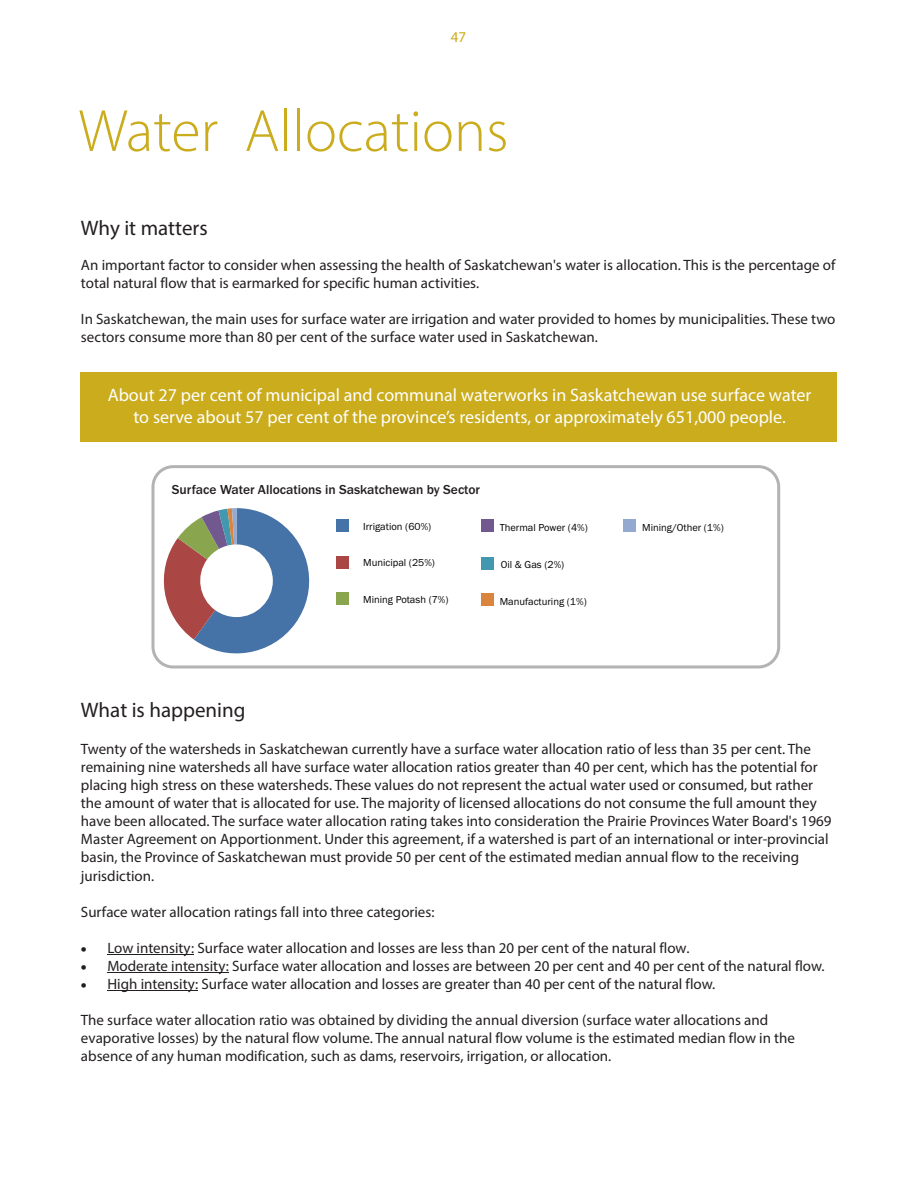
<style>
.page{position:relative;width:918px;height:1188px;background:#fff}
.page>*{position:absolute;margin:0;border:0;box-sizing:border-box;transform-origin:0 0}
.t1{font:300 60px "Myriad Pro";color:#caac1c}
.t2{font:21px "Myriad Pro";color:#231f20}
.t3{font:18px/21.6px "Myriad Pro";color:#fff;text-align:center}
.t4{font:15px/18px "Myriad Pro";color:#231f20}
.t5{font:15px "Myriad Pro";color:#caac1c}
.t6{font:500 13.5px "Franklin Gothic";color:#231f20}
.t7{font:10.5px "Franklin Gothic";color:#000}
</style>
<div class="page">
<div style="left:81px;top:372px;width:756px;height:69px;background:#caac1c"></div>
<div style="left:151px;top:465px;width:629px;height:203px;border:3px solid #b3b3b3;border-radius:20px"></div>
<div style="left:336px;top:520px;width:12px;height:12px;background:#4572a7"></div>
<div style="left:336px;top:557px;width:12px;height:12px;background:#aa4643"></div>
<div style="left:336px;top:593px;width:12px;height:12px;background:#89a54e"></div>
<div style="left:481px;top:520px;width:12px;height:12px;background:#71588f"></div>
<div style="left:481px;top:557px;width:12px;height:12px;background:#4198af"></div>
<div style="left:481px;top:593px;width:12px;height:12px;background:#db843d"></div>
<div style="left:624px;top:520px;width:12px;height:12px;background:#93a9cf"></div>
<hr style="left:107px;top:954px;width:87px;height:1px;background:#231f20">
<hr style="left:107px;top:972px;width:122px;height:1px;background:#231f20">
<hr style="left:107px;top:990px;width:91px;height:1px;background:#231f20">
<svg style="left:154px;top:508px;width:156px;height:155px"></svg>
<p class="t5" style="left:451px;top:30px;width:17px">47</p>
<h1 class="t1" style="left:78px;top:106px;width:432px">Water Allocations</h1>
<h2 class="t2" style="left:81px;top:219px;width:128px">Why it matters</h2>
<p class="t4" style="left:81px;top:258px;width:756px">An important factor to consider when assessing the health of Saskatchewan's water is allocation. This is the percentage of total natural flow that is earmarked for specific human activities.</p>
<p class="t4" style="left:81px;top:312px;width:756px">In Saskatchewan, the main uses for surface water are irrigation and water provided to homes by municipalities. These two sectors consume more than 80 per cent of the surface water used in Saskatchewan.</p>
<p class="t3" style="left:108px;top:386px;width:705px">About 27 per cent of municipal and communal waterworks in Saskatchewan use surface water to serve about 57 per cent of the province’s residents, or approximately 651,000 people.</p>
<p class="t6" style="left:172px;top:485px;width:310px">Surface Water Allocations in Saskatchewan by Sector</p>
<p class="t7" style="left:363px;top:523px;width:70px">Irrigation (60%)</p>
<p class="t7" style="left:363px;top:559px;width:73px">Municipal (25%)</p>
<p class="t7" style="left:501px;top:560px;width:65px">Oil &amp; Gas (2%)</p>
<p class="t7" style="left:363px;top:596px;width:87px">Mining Potash (7%)</p>
<p class="t7" style="left:500px;top:523px;width:90px">Thermal Power (4%)</p>
<p class="t7" style="left:500px;top:598px;width:89px">Manufacturing (1%)</p>
<p class="t7" style="left:642px;top:523px;width:83px">Mining/Other (1%)</p>
<h2 class="t2" style="left:81px;top:701px;width:166px">What is happening</h2>
<p class="t4" style="left:81px;top:742px;width:752px">Twenty of the watersheds in Saskatchewan currently have a surface water allocation ratio of less than 35 per cent. The remaining nine watersheds all have surface water allocation ratios greater than 40 per cent, which has the potential for placing high stress on these watersheds. These values do not represent the actual water used or consumed, but rather the amount of water that is allocated for use. The majority of licensed allocations do not consume the full amount they have been allocated. The surface water allocation rating takes into consideration the Prairie Provinces Water Board's 1969<br>Master Agreement on Apportionment. Under this agreement, if a watershed is part of an international or inter-provincial basin, the Province of Saskatchewan must provide 50 per cent of the estimated median annual flow to the receiving jurisdiction.</p>
<p class="t4" style="left:81px;top:904px;width:355px">Surface water allocation ratings fall into three categories:</p>
<p class="t4" style="left:81px;top:940px;width:610px">• Low intensity: Surface water allocation and losses are less than 20 per cent of the natural flow.</p>
<p class="t4" style="left:81px;top:958px;width:745px">• Moderate intensity: Surface water allocation and losses are between 20 per cent and 40 per cent of the natural flow.</p>
<p class="t4" style="left:81px;top:976px;width:636px">• High intensity: Surface water allocation and losses are greater than 40 per cent of the natural flow.</p>
<p class="t4" style="left:81px;top:1012px;width:716px">The surface water allocation ratio was obtained by dividing the annual diversion (surface water allocations and evaporative losses) by the natural flow volume. The annual natural flow volume is the estimated median flow in the absence of any human modification, such as dams, reservoirs, irrigation, or allocation.</p>
</div>
